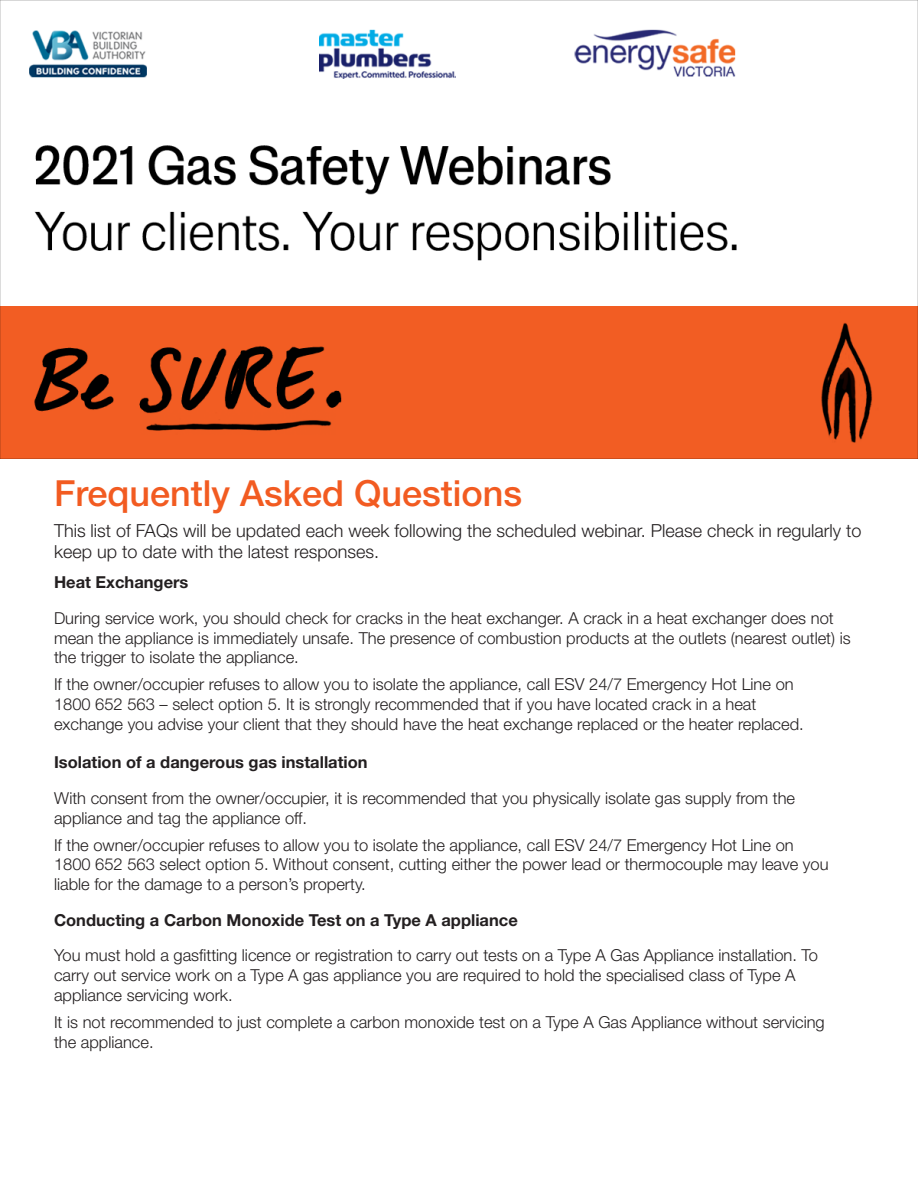
<style>
.page{position:relative;width:918px;height:1188px;background:#fff}
.page>*{position:absolute;margin:0;border:0;box-sizing:border-box;transform-origin:0 0}
.t1{font:500 36px "Helvetica Neue LT Std";color:#f25b21}
.t2{font:300 18px "Helvetica Neue LT Std";color:#231f20}
.t3{font:300 16.5px/19.8px "Helvetica Neue LT Std";color:#231f20}
.t4{font:700 16.5px "Helvetica Neue LT Std";color:#231f20}
</style>
<div class="page">
<img style="left:0;top:0;width:918px;height:459px">
<p class="t1" style="left:54px;top:472px;width:470px">Frequently Asked Questions</p>
<p class="t2" style="left:54px;top:519px;width:809px">This list of FAQs will be updated each week following the scheduled webinar. Please check in regularly to</p>
<p class="t2" style="left:54px;top:541px;width:327px">keep up to date with the latest responses.</p>
<p class="t4" style="left:54px;top:572px;width:136px">Heat Exchangers</p>
<p class="t3" style="left:54px;top:608px;width:798px">During service work, you should check for cracks in the heat exchanger. A crack in a heat exchanger does not mean the appliance is immediately unsafe. The presence of combustion products at the outlets (nearest outlet) is the trigger to isolate the appliance.</p>
<p class="t3" style="left:54px;top:674px;width:741px">If the owner/occupier refuses to allow you to isolate the appliance, call ESV 24/7 Emergency Hot Line on</p>
<p class="t3" style="left:54px;top:694px;width:704px">1800 652 563 – select option 5. It is strongly recommended that if you have located crack in a heat</p>
<p class="t3" style="left:54px;top:714px;width:751px">exchange you advise your client that they should have the heat exchange replaced or the heater replaced.</p>
<p class="t4" style="left:54px;top:752px;width:315px">Isolation of a dangerous gas installation</p>
<p class="t3" style="left:54px;top:788px;width:743px">With consent from the owner/occupier, it is recommended that you physically isolate gas supply from the</p>
<p class="t3" style="left:54px;top:807px;width:255px">appliance and tag the appliance off.</p>
<p class="t3" style="left:54px;top:834px;width:741px">If the owner/occupier refuses to allow you to isolate the appliance, call ESV 24/7 Emergency Hot Line on</p>
<p class="t3" style="left:54px;top:854px;width:776px">1800 652 563 select option 5. Without consent, cutting either the power lead or thermocouple may leave you</p>
<p class="t3" style="left:54px;top:874px;width:313px">liable for the damage to a person’s property.</p>
<p class="t4" style="left:54px;top:910px;width:465px">Conducting a Carbon Monoxide Test on a Type A appliance</p>
<p class="t3" style="left:54px;top:945px;width:766px">You must hold a gasfitting licence or registration to carry out tests on a Type A Gas Appliance installation. To</p>
<p class="t3" style="left:54px;top:965px;width:743px">carry out service work on a Type A gas appliance you are required to hold the specialised class of Type A</p>
<p class="t3" style="left:54px;top:985px;width:180px">appliance servicing work.</p>
<p class="t3" style="left:54px;top:1012px;width:772px">It is not recommended to just complete a carbon monoxide test on a Type A Gas Appliance without servicing</p>
<p class="t3" style="left:54px;top:1032px;width:101px">the appliance.</p>
</div>
